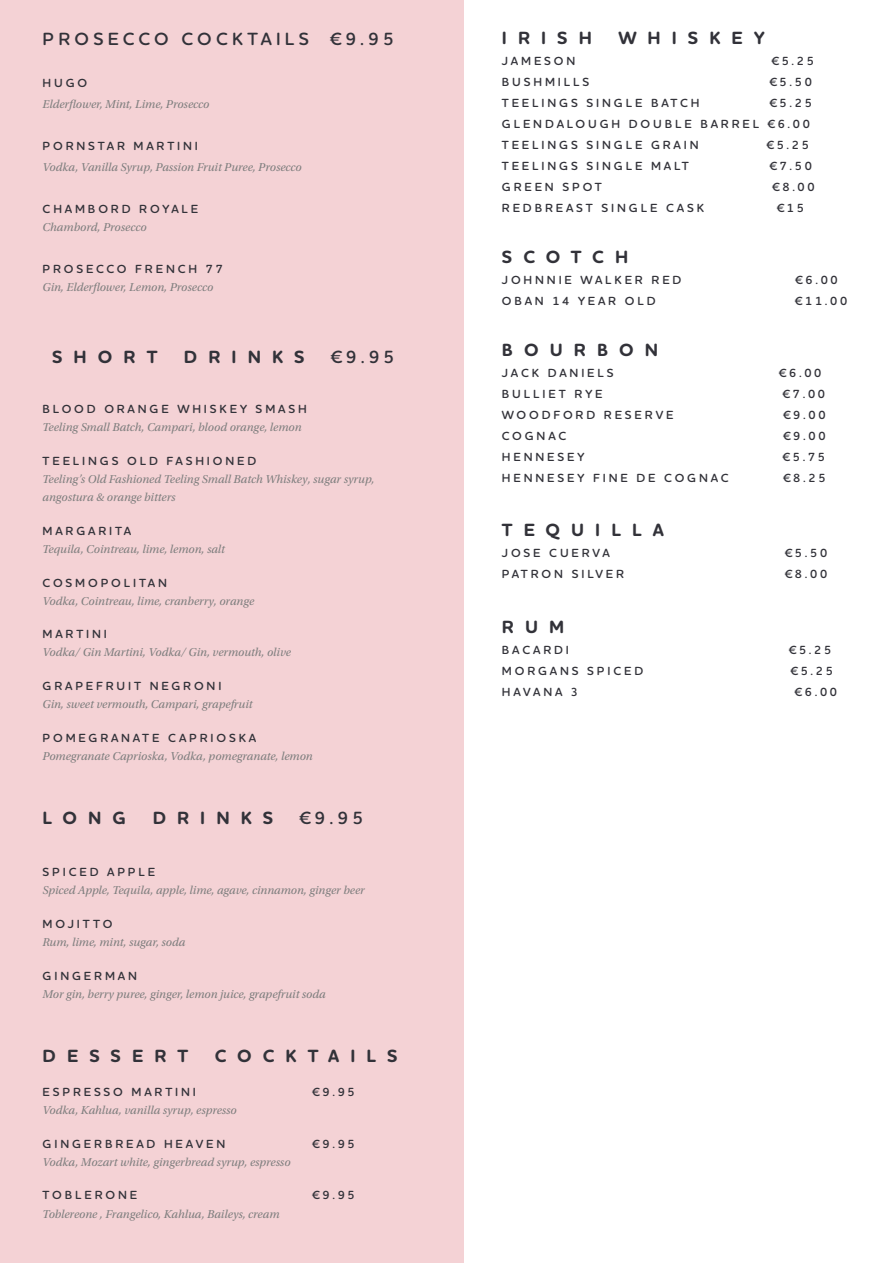
<style>
.page{position:relative;width:893px;height:1263px;background:#fff}
.page>*{position:absolute;margin:0;border:0;box-sizing:border-box;transform-origin:0 0}
.t1{font:700 18px "Houschka Rounded";letter-spacing:.615em;color:#323239}
.t2{font:600 18px "Houschka Rounded";letter-spacing:.235em;color:#323239}
.t3{font:italic 12px/18px "Utopia Std";color:#7e7e7e}
.t4{font:600 12px/21px "Houschka Rounded";letter-spacing:.24em;color:#323239}
</style>
<div class="page">
<div style="left:0;top:0;width:464px;height:1263px;background:#f4d2d5"></div>
<h1 class="t2" style="left:43px;top:27px;width:353px">PROSECCO COCKTAILS €9.95</h1>
<p class="t4" style="left:43px;top:72px;width:46px">HUGO</p>
<p class="t3" style="left:43px;top:95px;width:168px">Elderflower, Mint, Lime, Prosecco</p>
<p class="t4" style="left:43px;top:135px;width:157px">PORNSTAR MARTINI</p>
<p class="t3" style="left:43px;top:158px;width:261px">Vodka, Vanilla Syrup, Passion Fruit Puree, Prosecco</p>
<p class="t4" style="left:43px;top:198px;width:157px">CHAMBORD ROYALE</p>
<p class="t3" style="left:43px;top:218px;width:106px">Chambord, Prosecco</p>
<p class="t4" style="left:43px;top:258px;width:182px">PROSECCO FRENCH 77</p>
<p class="t3" style="left:43px;top:278px;width:172px">Gin, Elderflower, Lemon, Prosecco</p>
<h1 class="t1" style="left:52px;top:345px;width:107px">SHORT</h1>
<h1 class="t1" style="left:184px;top:345px;width:122px">DRINKS</h1>
<h1 class="t2" style="left:331px;top:345px;width:65px">€9.95</h1>
<p class="t4" style="left:43px;top:399px;width:266px">BLOOD ORANGE WHISKEY SMASH</p>
<p class="t3" style="left:43px;top:419px;width:261px">Teeling Small Batch, Campari, blood orange, lemon</p>
<p class="t4" style="left:43px;top:450px;width:215px">TEELINGS OLD FASHIONED</p>
<p class="t3" style="left:43px;top:470px;width:334px">Teeling’s Old Fashioned Teeling Small Batch Whiskey, sugar syrup, angostura &amp; orange bitters</p>
<p class="t4" style="left:43px;top:520px;width:90px">MARGARITA</p>
<p class="t3" style="left:43px;top:540px;width:184px">Tequila, Cointreau, lime, lemon, salt</p>
<p class="t4" style="left:43px;top:572px;width:126px">COSMOPOLITAN</p>
<p class="t3" style="left:43px;top:592px;width:213px">Vodka, Cointreau, lime, cranberry, orange</p>
<p class="t4" style="left:43px;top:624px;width:66px">MARTINI</p>
<p class="t3" style="left:43px;top:644px;width:250px">Vodka/ Gin Martini, Vodka/ Gin, vermouth, olive</p>
<p class="t4" style="left:43px;top:675px;width:180px">GRAPEFRUIT NEGRONI</p>
<p class="t3" style="left:43px;top:695px;width:212px">Gin, sweet vermouth, Campari, grapefruit</p>
<p class="t4" style="left:43px;top:727px;width:215px">POMEGRANATE CAPRIOSKA</p>
<p class="t3" style="left:43px;top:747px;width:272px">Pomegranate Caprioska, Vodka, pomegranate, lemon</p>
<h1 class="t1" style="left:43px;top:807px;width:85px">LONG</h1>
<h1 class="t1" style="left:153px;top:807px;width:122px">DRINKS</h1>
<h1 class="t2" style="left:300px;top:806px;width:65px">€9.95</h1>
<p class="t4" style="left:43px;top:861px;width:114px">SPICED APPLE</p>
<p class="t3" style="left:43px;top:881px;width:324px">Spiced Apple, Tequila, apple, lime, agave, cinnamon, ginger beer</p>
<p class="t4" style="left:43px;top:913px;width:71px">MOJITTO</p>
<p class="t3" style="left:43px;top:933px;width:144px">Rum, lime, mint, sugar, soda</p>
<p class="t4" style="left:43px;top:965px;width:96px">GINGERMAN</p>
<p class="t3" style="left:43px;top:985px;width:285px">Mor gin, berry puree, ginger, lemon juice, grapefruit soda</p>
<h1 class="t1" style="left:43px;top:1044px;width:147px">DESSERT</h1>
<h1 class="t1" style="left:215px;top:1044px;width:184px">COCKTAILS</h1>
<p class="t4" style="left:43px;top:1081px;width:155px">ESPRESSO MARTINI</p>
<p class="t4" style="left:313px;top:1081px;width:44px">€9.95</p>
<p class="t3" style="left:43px;top:1101px;width:196px">Vodka, Kahlua, vanilla syrup, espresso</p>
<p class="t4" style="left:43px;top:1133px;width:184px">GINGERBREAD HEAVEN</p>
<p class="t4" style="left:313px;top:1133px;width:44px">€9.95</p>
<p class="t3" style="left:43px;top:1153px;width:250px">Vodka, Mozart white, gingerbread syrup, espresso</p>
<p class="t4" style="left:43px;top:1185px;width:96px">TOBLERONE</p>
<p class="t4" style="left:313px;top:1185px;width:44px">€9.95</p>
<p class="t3" style="left:43px;top:1205px;width:238px">Toblereone , Frangelico, Kahlua, Baileys, cream</p>
<h1 class="t1" style="left:502px;top:26px;width:92px">IRISH</h1>
<h1 class="t1" style="left:618px;top:26px;width:148px">WHISKEY</h1>
<p class="t4" style="left:502px;top:50px;width:75px">JAMESON</p>
<p class="t4" style="left:772px;top:50px;width:44px">€5.25</p>
<p class="t4" style="left:502px;top:71px;width:89px">BUSHMILLS</p>
<p class="t4" style="left:770px;top:71px;width:44px">€5.50</p>
<p class="t4" style="left:502px;top:92px;width:199px">TEELINGS SINGLE BATCH</p>
<p class="t4" style="left:502px;top:92px;width:312px;text-indent:268px">€5.25<br>GLENDALOUGH DOUBLE BARREL €6.00<br>TEELINGS SINGLE GRAIN</p>
<p class="t4" style="left:767px;top:134px;width:44px">€5.25</p>
<p class="t4" style="left:502px;top:155px;width:188px">TEELINGS SINGLE MALT</p>
<p class="t4" style="left:770px;top:155px;width:44px">€7.50</p>
<p class="t4" style="left:502px;top:176px;width:102px">GREEN SPOT</p>
<p class="t4" style="left:772px;top:176px;width:44px">€8.00</p>
<p class="t4" style="left:502px;top:197px;width:204px">REDBREAST SINGLE CASK</p>
<p class="t4" style="left:777px;top:197px;width:28px">€15</p>
<h1 class="t1" style="left:502px;top:245px;width:128px">SCOTCH</h1>
<p class="t4" style="left:502px;top:269px;width:181px">JOHNNIE WALKER RED</p>
<p class="t4" style="left:796px;top:269px;width:44px">€6.00</p>
<p class="t4" style="left:502px;top:290px;width:155px">OBAN 14 YEAR OLD</p>
<p class="t4" style="left:795px;top:290px;width:54px">€11.00</p>
<h1 class="t1" style="left:502px;top:338px;width:158px">BOURBON</h1>
<p class="t4" style="left:502px;top:362px;width:113px">JACK DANIELS</p>
<p class="t4" style="left:779px;top:362px;width:44px">€6.00</p>
<p class="t4" style="left:502px;top:383px;width:102px">BULLIET RYE</p>
<p class="t4" style="left:783px;top:383px;width:44px">€7.00</p>
<p class="t4" style="left:502px;top:404px;width:173px">WOODFORD RESERVE</p>
<p class="t4" style="left:783px;top:404px;width:44px">€9.00</p>
<p class="t4" style="left:502px;top:425px;width:66px">COGNAC</p>
<p class="t4" style="left:783px;top:425px;width:44px">€9.00</p>
<p class="t4" style="left:502px;top:446px;width:84px">HENNESEY</p>
<p class="t4" style="left:783px;top:446px;width:44px">€5.75</p>
<p class="t4" style="left:502px;top:467px;width:228px">HENNESEY FINE DE COGNAC</p>
<p class="t4" style="left:783px;top:467px;width:44px">€8.25</p>
<h1 class="t1" style="left:502px;top:519px;width:164px">TEQUILLA</h1>
<p class="t4" style="left:502px;top:543px;width:110px">JOSE CUERVA</p>
<p class="t4" style="left:785px;top:543px;width:44px">€5.50</p>
<p class="t4" style="left:502px;top:564px;width:124px">PATRON SILVER</p>
<p class="t4" style="left:785px;top:564px;width:44px">€8.00</p>
<h1 class="t1" style="left:502px;top:615px;width:64px">RUM</h1>
<p class="t4" style="left:502px;top:639px;width:69px">BACARDI</p>
<p class="t4" style="left:789px;top:639px;width:44px">€5.25</p>
<p class="t4" style="left:502px;top:660px;width:143px">MORGANS SPICED</p>
<p class="t4" style="left:791px;top:660px;width:44px">€5.25</p>
<p class="t4" style="left:502px;top:681px;width:78px">HAVANA 3</p>
<p class="t4" style="left:795px;top:681px;width:44px">€6.00</p>
</div>
